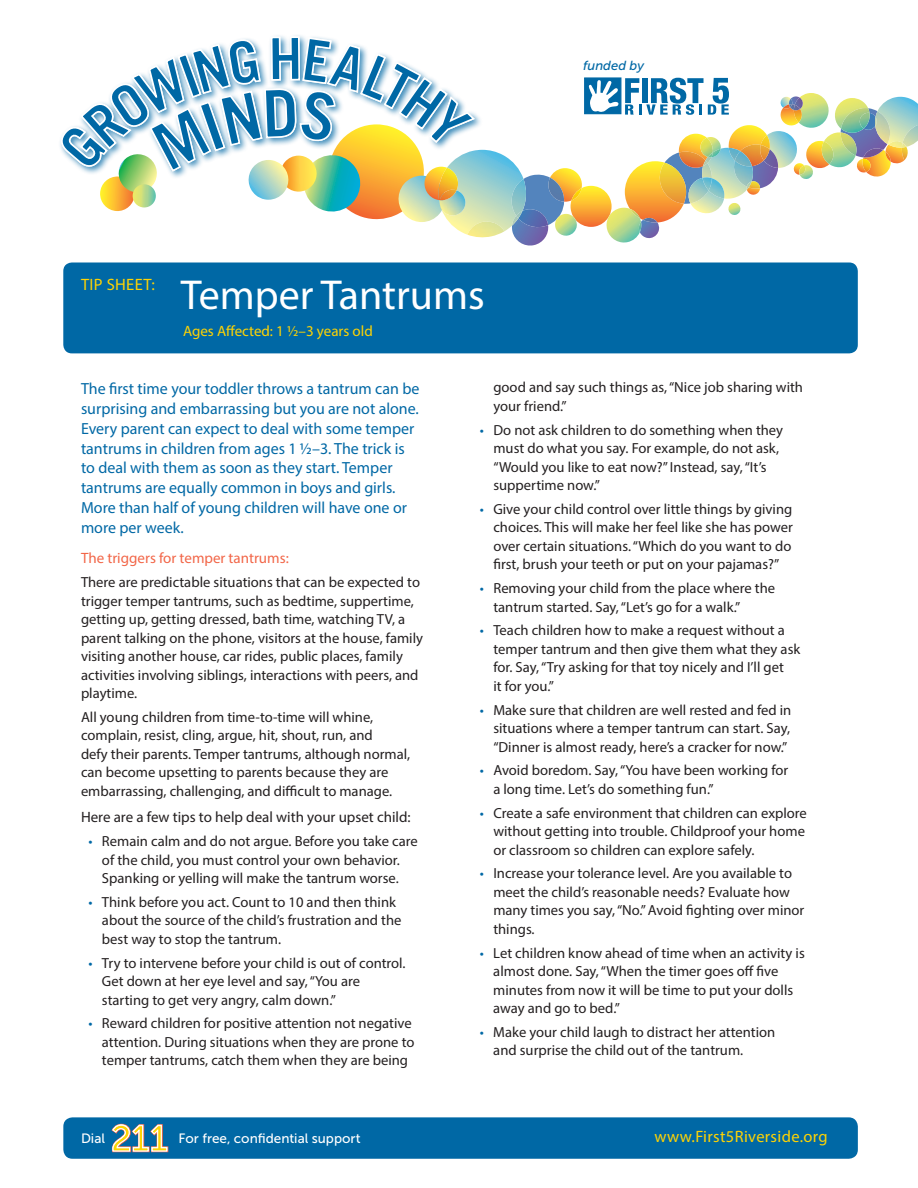
<style>
.page{position:relative;width:918px;height:1188px;background:#fff}
.page>*{position:absolute;margin:0;border:0;box-sizing:border-box;transform-origin:0 0}
.t1{font:42px "Myriad Pro";color:#fff}
.t2{font:16.5px "Myriad Pro";letter-spacing:.02em;color:#fed304}
.t3{font:16.2px/20px "Myriad Pro";color:#0068a5}
.t4{font:15px "Myriad Pro";color:#231f20}
.t5{font:15px "Myriad Pro";color:#f26648}
.t6{font:15px "Myriad Pro";color:#fed304}
.t7{font:14.7px/18.5px "Myriad Pro";color:#231f20}
.t8{font:13.5px "Museo Sans 500";color:#fff}
.t9{font:italic 13.05px "Museo Sans 500";color:#0068a5}
.s1{color:#0068a5}
</style>
<div class="page">
<div style="left:63px;top:262px;width:795px;height:91px;background:#0068a5;border-radius:9px"></div>
<div style="left:63px;top:1117px;width:795px;height:42px;background:#0068a5;border-radius:9px"></div>
<svg style="left:60px;top:36px;width:370px;height:135px"></svg>
<svg style="left:100px;top:176px;width:35px;height:35px"></svg>
<div style="left:584px;top:77px;width:37px;height:37px;background:#70aacc"></div>
<svg style="left:116px;top:78px;width:802px;height:168px"></svg>
<img style="left:841px;top:108px;width:29px;height:25px">
<img style="left:859px;top:113px;width:11px;height:16px">
<svg style="left:111px;top:1123px;width:58px;height:30px"></svg>
<p class="t2" style="left:81px;top:275px;width:75px">TIP SHEET:</p>
<h1 class="t1" style="left:181px;top:269px;width:305px">Temper Tantrums</h1>
<p class="t6" style="left:183px;top:322px;width:191px">Ages Affected: 1 ½–3 years old</p>
<p class="t9" style="left:583px;top:58px;width:62px">funded by</p>
<p class="t3" style="left:81px;top:378px;width:340px">The first time your toddler throws a tantrum can be surprising and embarrassing but you are not alone.<br>Every parent can expect to deal with some temper tantrums in children from ages 1 ½–3. The trick is to deal with them as soon as they start. Temper tantrums are equally common in boys and girls.<br>More than half of young children will have one or more per week.</p>
<p class="t5" style="left:81px;top:549px;width:209px">The triggers for temper tantrums:</p>
<p class="t7" style="left:81px;top:573px;width:344px">There are predictable situations that can be expected to trigger temper tantrums, such as bedtime, suppertime, getting up, getting dressed, bath time, watching TV, a parent talking on the phone, visitors at the house, family visiting another house, car rides, public places, family activities involving siblings, interactions with peers, and playtime.</p>
<p class="t7" style="left:81px;top:707px;width:331px">All young children from time-to-time will whine, complain, resist, cling, argue, hit, shout, run, and<br>defy their parents. Temper tantrums, although normal, can become upsetting to parents because they are embarrassing, challenging, and difficult to manage.</p>
<p class="t4" style="left:81px;top:808px;width:331px">Here are a few tips to help deal with your upset child:</p>
<p class="t7" style="left:88px;top:832px;width:331px;text-align:center"><span class="s1">•</span> Remain calm and do not argue. Before you take care of the child, you must control your own behavior.<br>Spanking or yelling will make the tantrum worse.</p>
<p class="t7" style="left:102px;top:893px;width:301px;text-indent:-13px"><span class="s1">•</span> Think before you act. Count to 10 and then think about the source of the child’s frustration and the best way to stop the tantrum.</p>
<p class="t7" style="left:102px;top:953px;width:305px;text-indent:-13px"><span class="s1">•</span> Try to intervene before your child is out of control.<br>Get down at her eye level and say, “You are starting to get very angry, calm down.”</p>
<p class="t7" style="left:102px;top:1014px;width:314px;text-indent:-13px"><span class="s1">•</span> Reward children for positive attention not negative attention. During situations when they are prone to temper tantrums, catch them when they are being</p>
<p class="t8" style="left:81px;top:1131px;width:26px">Dial</p>
<p class="t8" style="left:178px;top:1131px;width:184px">For free, confidential support</p>
<p class="t7" style="left:493px;top:378px;width:311px">good and say such things as, “Nice job sharing with your friend.”</p>
<p class="t7" style="left:493px;top:420px;width:291px;text-indent:-13px"><span class="s1">•</span> Do not ask children to do something when they must do what you say. For example, do not ask, “Would you like to eat now?” Instead, say, “It’s suppertime now.”</p>
<p class="t7" style="left:493px;top:499px;width:301px;text-align:justify;text-indent:-13px"><span class="s1">•</span> Give your child control over little things by giving choices. This will make her feel like she has power over certain situations. “Which do you want to do first, brush your teeth or put on your pajamas?”</p>
<p class="t7" style="left:493px;top:579px;width:283px;text-indent:-13px"><span class="s1">•</span> Removing your child from the place where the tantrum started. Say, “Let’s go for a walk.”</p>
<p class="t7" style="left:493px;top:621px;width:308px;text-indent:-13px"><span class="s1">•</span> Teach children how to make a request without a temper tantrum and then give them what they ask for. Say, “Try asking for that toy nicely and I’ll get<br>it for you.”</p>
<p class="t7" style="left:493px;top:700px;width:300px;text-align:justify;text-indent:-13px"><span class="s1">•</span> Make sure that children are well rested and fed in situations where a temper tantrum can start. Say, “Dinner is almost ready, here’s a cracker for now.”</p>
<p class="t7" style="left:493px;top:761px;width:296px;text-indent:-13px"><span class="s1">•</span> Avoid boredom. Say, “You have been working for a long time. Let’s do something fun.”</p>
<p class="t7" style="left:493px;top:803px;width:315px;text-indent:-13px"><span class="s1">•</span> Create a safe environment that children can explore without getting into trouble. Childproof your home or classroom so children can explore safely.</p>
<p class="t7" style="left:493px;top:864px;width:313px;text-indent:-13px"><span class="s1">•</span> Increase your tolerance level. Are you available to meet the child’s reasonable needs? Evaluate how many times you say, “No.” Avoid fighting over minor things.</p>
<p class="t7" style="left:493px;top:943px;width:313px;text-indent:-13px"><span class="s1">•</span> Let children know ahead of time when an activity is almost done. Say, “When the timer goes off five minutes from now it will be time to put your dolls away and go to bed.”</p>
<p class="t7" style="left:493px;top:1023px;width:284px;text-indent:-13px"><span class="s1">•</span> Make your child laugh to distract her attention and surprise the child out of the tantrum.</p>
<p class="t2" style="left:654px;top:1126px;width:175px">www.First5Riverside.org</p>
</div>
